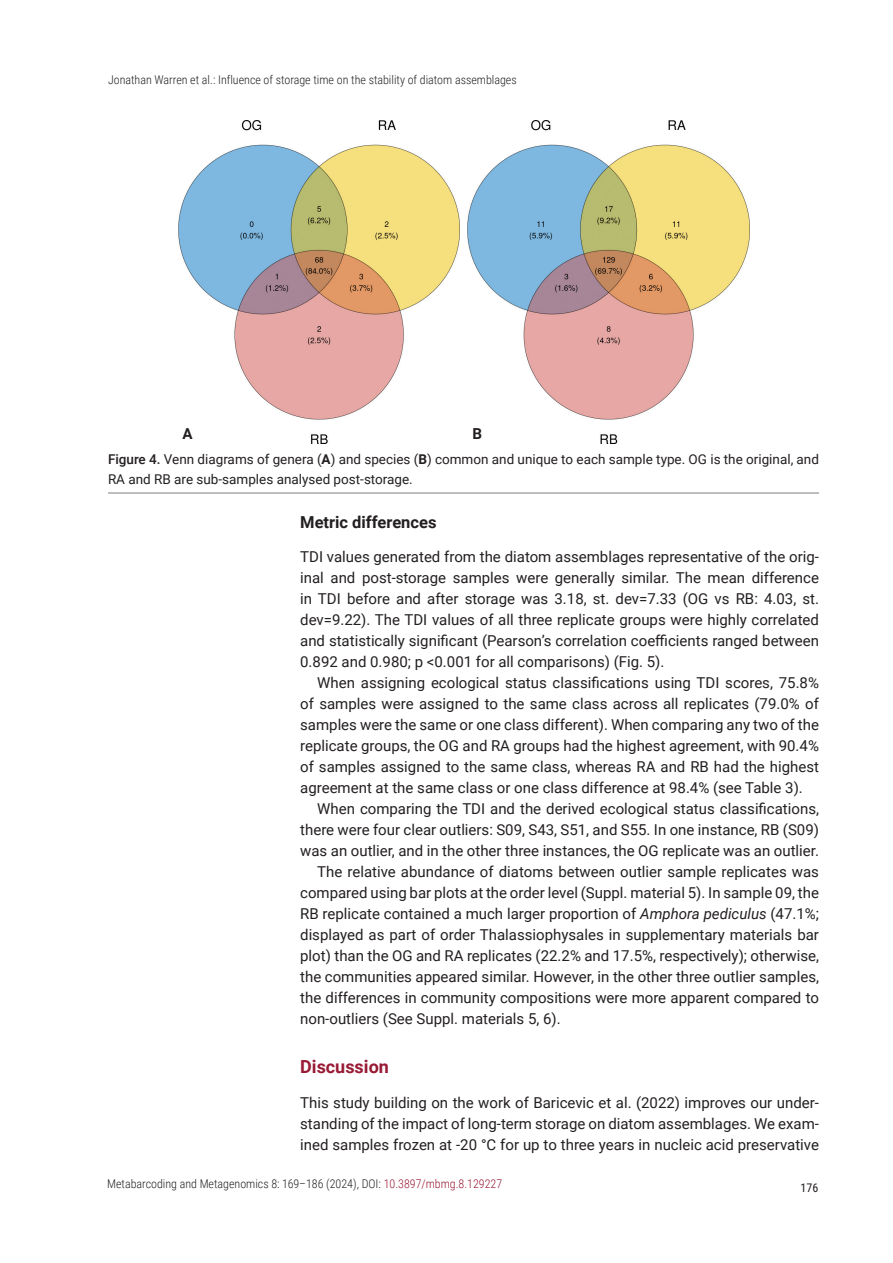
<style>
.page{position:relative;width:893px;height:1263px;background:#fff}
.page>*{position:absolute;margin:0;border:0;box-sizing:border-box;transform-origin:0 0}
.t1{font:700 18px "Roboto";color:#981a35}
.t2{font:700 16.5px "Roboto";color:#231f20}
.t3{font:700 15.15px "Roboto";color:#231f20}
.t4{font:15px/21px "Roboto";color:#231f20;text-align:justify}
.t5{font:13.5px/19.8px "Roboto";color:#231f20}
.t6{font:300 12px "Roboto Condensed";color:#231f20}
.t7{font:12px "Roboto Condensed";color:#231f20}
.s1{font-weight:500}
.s2{font-weight:700}
.s3{font-style:italic}
.s4{color:#981a35}
</style>
<div class="page">
<hr style="left:108px;top:492px;width:711px;height:2px;background:#a8a9ad">
<img style="left:468px;top:121px;width:281px;height:322px">
<img style="left:178px;top:121px;width:281px;height:322px">
<p class="t6" style="left:108px;top:71px;width:410px">Jonathan Warren et al.: Influence of storage time on the stability of diatom assemblages</p>
<p class="t3" style="left:182px;top:423px;width:12px">А</p>
<p class="t3" style="left:473px;top:423px;width:11px">B</p>
<p class="t5" style="left:108px;top:449px;width:712px"><span class="s1">Figure 4.</span> Venn diagrams of genera (<span class="s2">A</span>) and species (<span class="s2">B</span>) common and unique to each sample type. OG is the original, and<br>RA and RB are sub-samples analysed post-storage.</p>
<p class="t2" style="left:300px;top:511px;width:138px">Metric differences</p>
<p class="t4" style="left:300px;top:545px;width:520px">TDI values generated from the diatom assemblages representative of the orig&shy;inal and post-storage samples were generally similar. The mean difference in TDI before and after storage was 3.18, st. dev=7.33 (OG vs RB: 4.03, st. dev=9.22). The TDI values of all three replicate groups were highly correlated and statistically significant (Pearson’s correlation coefficients ranged between 0.892 and 0.980; p &lt;0.001 for all comparisons) (Fig. 5).</p>
<p class="t4" style="left:300px;top:671px;width:520px;text-indent:17px">When assigning ecological status classifications using TDI scores, 75.8% of samples were assigned to the same class across all replicates (79.0% of samples were the same or one class different). When comparing any two of the replicate groups, the OG and RA groups had the highest agreement, with 90.4% of samples assigned to the same class, whereas RA and RB had the highest agreement at the same class or one class difference at 98.4% (see Table 3).</p>
<p class="t4" style="left:317px;top:797px;width:503px">When comparing the TDI and the derived ecological status classifications,</p>
<p class="t4" style="left:300px;top:818px;width:520px">there were four clear outliers: S09, S43, S51, and S55. In one instance, RB (S09)</p>
<p class="t4" style="left:300px;top:839px;width:520px">was an outlier, and in the other three instances, the OG replicate was an outlier.</p>
<p class="t4" style="left:317px;top:860px;width:503px">The relative abundance of diatoms between outlier sample replicates was</p>
<p class="t4" style="left:300px;top:881px;width:520px">compared using bar plots at the order level (Suppl. material 5). In sample 09, the</p>
<p class="t4" style="left:300px;top:902px;width:520px">RB replicate contained a much larger proportion of <span class="s3">Amphora pediculus</span> (47.1%;</p>
<p class="t4" style="left:300px;top:923px;width:520px">displayed as part of order Thalassiophysales in supplementary materials bar</p>
<p class="t4" style="left:300px;top:944px;width:520px">plot) than the OG and RA replicates (22.2% and 17.5%, respectively); otherwise,</p>
<p class="t4" style="left:300px;top:965px;width:520px">the communities appeared similar. However, in the other three outlier samples,</p>
<p class="t4" style="left:300px;top:986px;width:520px">the differences in community compositions were more apparent compared to</p>
<p class="t4" style="left:300px;top:1007px;width:262px">non-outliers (See Suppl. materials 5, 6).</p>
<p class="t1" style="left:300px;top:1053px;width:90px">Discussion</p>
<p class="t4" style="left:300px;top:1091px;width:520px">This study building on the work of Baricevic et al. (2022) improves our under&shy;standing of the impact of long-term storage on diatom assemblages. We exam&shy;ined samples frozen at -20 °C for up to three years in nucleic acid preservative</p>
<p class="t6" style="left:107px;top:1175px;width:397px">Metabarcoding and Metagenomics 8: 169–186 (2024), DOI: <span class="s4">10.3897/mbmg.8.129227</span></p>
<p class="t7" style="left:801px;top:1179px;width:19px">176</p>
</div>
